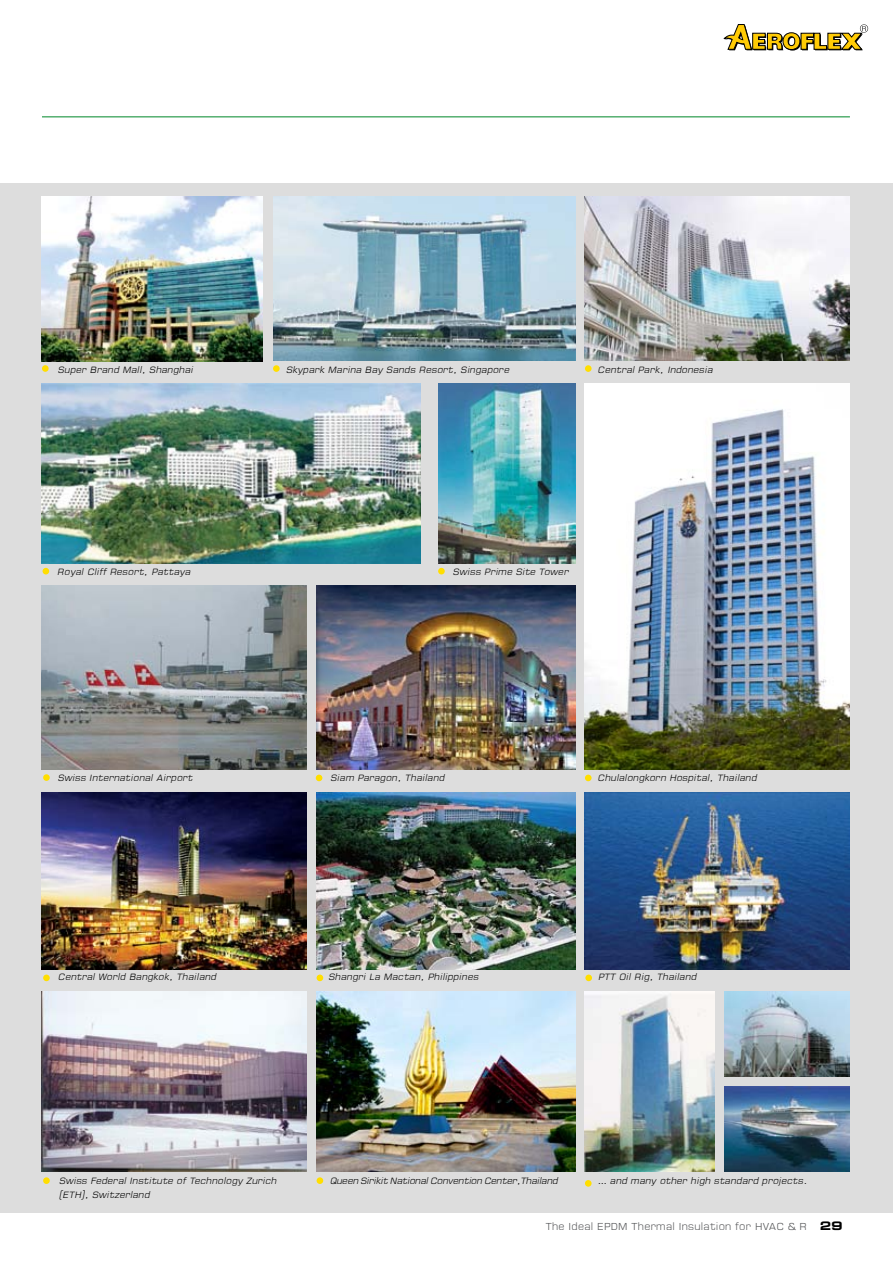
<style>
.page{position:relative;width:893px;height:1263px;background:#fff}
.page>*{position:absolute;margin:0;border:0;box-sizing:border-box;transform-origin:0 0}
.t1{font:300 15px "DB Euro Thai X";letter-spacing:-.025em;color:#58595b}
.t2{font:italic 300 13.5px/13.5px "DB Euro Thai X";letter-spacing:-.025em;color:#000}
.t3{font:italic 300 13.5px "DB Euro Thai X";letter-spacing:-.05em;color:#000}
.s1{font-weight:700;font-stretch:expanded;font-size:18px;color:#000}
</style>
<div class="page">
<div style="left:0;top:183px;width:893px;height:1029px;background:#ddd"></div>
<img style="left:42px;top:196px;width:220px;height:165px">
<img style="left:273px;top:197px;width:302px;height:164px">
<img style="left:585px;top:197px;width:265px;height:164px">
<img style="left:42px;top:586px;width:265px;height:184px">
<img style="left:42px;top:383px;width:378px;height:180px">
<img style="left:317px;top:586px;width:258px;height:184px">
<img style="left:438px;top:383px;width:137px;height:180px">
<img style="left:585px;top:383px;width:265px;height:387px">
<img style="left:42px;top:792px;width:265px;height:177px">
<img style="left:317px;top:792px;width:258px;height:177px">
<img style="left:585px;top:792px;width:265px;height:177px">
<img style="left:42px;top:991px;width:265px;height:181px">
<img style="left:317px;top:991px;width:258px;height:181px">
<img style="left:585px;top:991px;width:129px;height:181px">
<img style="left:724px;top:991px;width:126px;height:85px">
<img style="left:724px;top:1086px;width:126px;height:86px">
<div style="left:42px;top:365px;width:7px;height:7px;background:#ffde00;border-radius:50%"></div>
<div style="left:43px;top:774px;width:7px;height:7px;background:#ffde00;border-radius:50%"></div>
<svg style="left:43px;top:568px;width:6px;height:6px"></svg>
<div style="left:438px;top:568px;width:7px;height:6px;background:#ffde00;border-radius:50%"></div>
<svg style="left:316px;top:775px;width:6px;height:6px"></svg>
<div style="left:43px;top:974px;width:7px;height:7px;background:#ffde00;border-radius:50%"></div>
<div style="left:43px;top:1177px;width:7px;height:7px;background:#ffde00;border-radius:50%"></div>
<div style="left:273px;top:365px;width:7px;height:7px;background:#ffde00;border-radius:50%"></div>
<div style="left:585px;top:775px;width:7px;height:6px;background:#ffde00;border-radius:50%"></div>
<div style="left:317px;top:974px;width:6px;height:7px;background:#ffde00;border-radius:50%"></div>
<div style="left:585px;top:974px;width:7px;height:7px;background:#ffde00;border-radius:50%"></div>
<div style="left:317px;top:1177px;width:6px;height:7px;background:#ffde00;border-radius:50%"></div>
<div style="left:585px;top:1180px;width:7px;height:7px;background:#ffde00;border-radius:50%"></div>
<div style="left:585px;top:365px;width:7px;height:7px;background:#ffde00;border-radius:50%"></div>
<hr style="left:42px;top:116px;width:808px;height:1px;background:#1c9541">
<svg style="left:724px;top:24px;width:144px;height:27px"></svg>
<p class="t2" style="left:58px;top:363px;width:137px">Super Brand Mall, Shanghai</p>
<p class="t2" style="left:286px;top:363px;width:225px">Skypark Marina Bay Sands Resort, Singapore</p>
<p class="t2" style="left:597px;top:363px;width:117px">Central Park, Indonesia</p>
<p class="t2" style="left:57px;top:565px;width:135px">Royal Cliff Resort, Pattaya</p>
<p class="t2" style="left:453px;top:565px;width:118px">Swiss Prime Site Tower</p>
<p class="t2" style="left:58px;top:771px;width:137px">Swiss International Airport</p>
<p class="t2" style="left:330px;top:771px;width:116px">Siam Paragon, Thailand</p>
<p class="t2" style="left:597px;top:771px;width:161px">Chulalongkorn Hospital, Thailand</p>
<p class="t2" style="left:58px;top:970px;width:160px">Central World Bangkok, Thailand</p>
<p class="t2" style="left:328px;top:970px;width:152px">Shangri La Mactan, Philippines</p>
<p class="t2" style="left:598px;top:970px;width:100px">PTT Oil Rig, Thailand</p>
<p class="t2" style="left:59px;top:1174px;width:220px">Swiss Federal Institute of Technology Zurich (ETH), Switzerland</p>
<p class="t3" style="left:329px;top:1174px;width:230px">Queen Sirikit National Convention Center,Thailand</p>
<p class="t2" style="left:598px;top:1174px;width:211px">... and many other high standard projects.</p>
<p class="t1" style="left:545px;top:1218px;width:299px">The Ideal EPDM Thermal Insulation for HVAC &amp; R <span class="s1">29</span></p>
</div>
